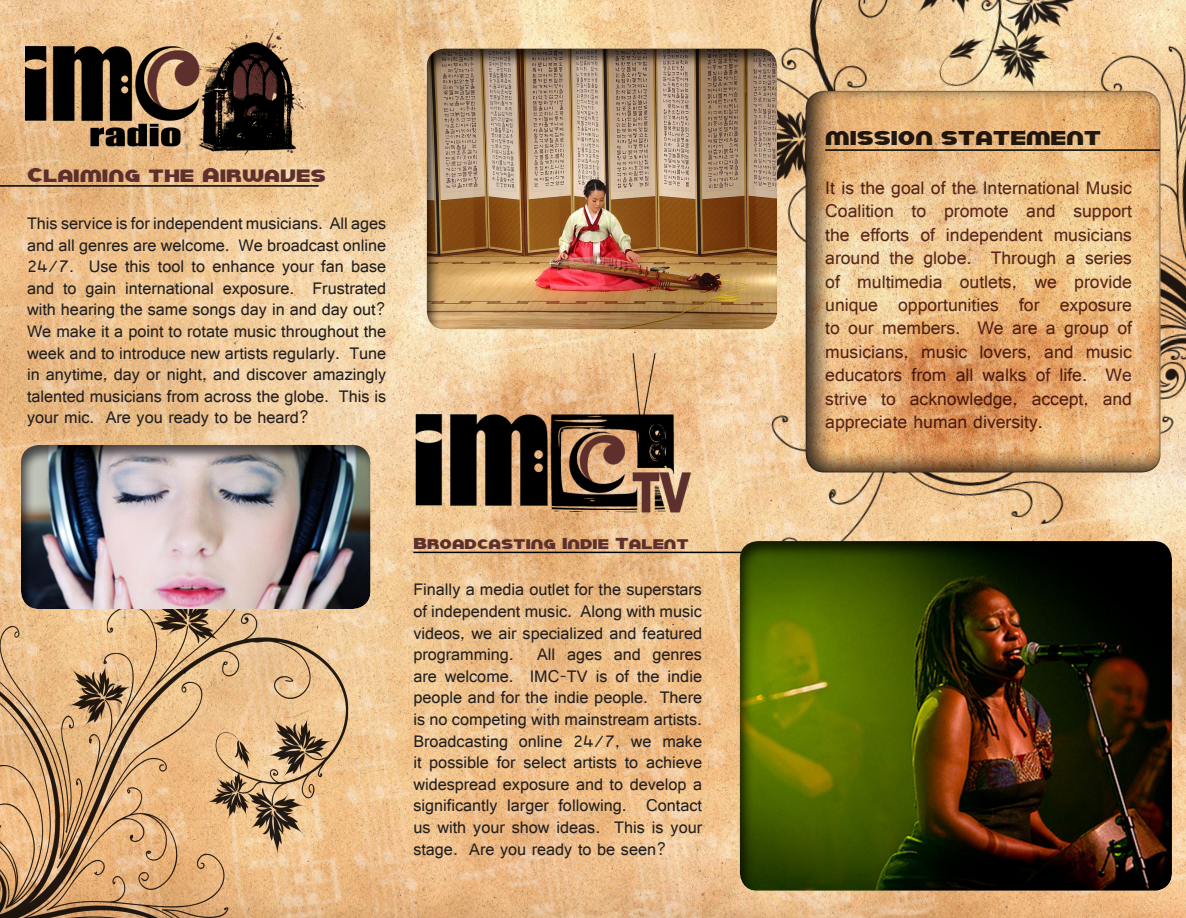
<style>
.page{position:relative;width:1186px;height:918px;background:#fff}
.page>*{position:absolute;margin:0;border:0;box-sizing:border-box;transform-origin:0 0}
.t1{font:21px "SF Juggernaut";color:#5d302d}
.t2{font:21px "SF Juggernaut";color:#231f20}
.t3{font:19.5px/23.4px "Raavi";color:#5d302d;text-align:justify}
.t4{font:18px/21.6px "Raavi";color:#231f20;text-align:justify}
.t5{font:16.5px "SF Juggernaut";color:#5d302d}
</style>
<div class="page">
<img style="left:0;top:0;width:1186px;height:918px">
<img style="left:716px;top:0;width:470px;height:571px">
<div style="left:804px;top:90px;width:357px;height:384px;background:#231f20;opacity:.75"></div>
<hr style="left:413px;top:552px;width:373px;height:1px;background:#000">
<img style="left:0;top:561px;width:355px;height:357px">
<hr style="left:825px;top:149px;width:335px;height:2px;background:#000">
<hr style="left:0;top:185px;width:319px;height:2px;background:#000">
<img style="left:21px;top:21px;width:289px;height:137px">
<img style="left:413px;top:351px;width:280px;height:162px">
<div style="left:20px;top:444px;width:352px;height:167px;background:#231f20;opacity:.75"></div>
<div style="left:427px;top:47px;width:352px;height:284px;background:#231f20;opacity:.75"></div>
<div style="left:740px;top:540px;width:433px;height:352px;background:#231f20;opacity:.75"></div>
<p class="t1" style="left:27px;top:166px;width:301px">Claiming the Airwaves</p>
<p class="t4" style="left:27px;top:212px;width:361px">This service is for independent musicians. All ages and all genres are welcome. We broadcast online 24/7. Use this tool to enhance your fan base and to gain international exposure. Frustrated with hearing the same songs day in and day out?<br>We make it a point to rotate music throughout the week and to introduce new artists regularly. Tune in anytime, day or night, and discover amazingly talented musicians from across the globe. This is your mic. Are you ready to be heard?</p>
<p class="t5" style="left:413px;top:536px;width:277px">Broadcasting Indie Talent</p>
<p class="t4" style="left:413px;top:578px;width:290px">Finally a media outlet for the superstars of independent music. Along with music videos, we air specialized and featured programming.</p>
<p class="t4" style="left:413px;top:643px;width:290px;text-indent:124px">All ages and genres are welcome. IMC-TV is of the indie people and for the indie people. There is no competing with mainstream artists.<br>Broadcasting online 24/7, we make it possible for select artists to achieve widespread exposure and to develop a significantly larger following. Contact us with your show ideas. This is your stage. Are you ready to be seen?</p>
<p class="t2" style="left:825px;top:129px;width:278px">MISSION STATEMENT</p>
<p class="t3" style="left:825px;top:176px;width:308px">It is the goal of the International Music Coalition to promote and support the efforts of independent musicians around the globe. Through a series of multimedia outlets, we provide unique opportunities for exposure to our members. We are a group of musicians, music lovers, and music educators from all walks of life. We strive to acknowledge, accept, and appreciate human diversity.</p>
</div>
